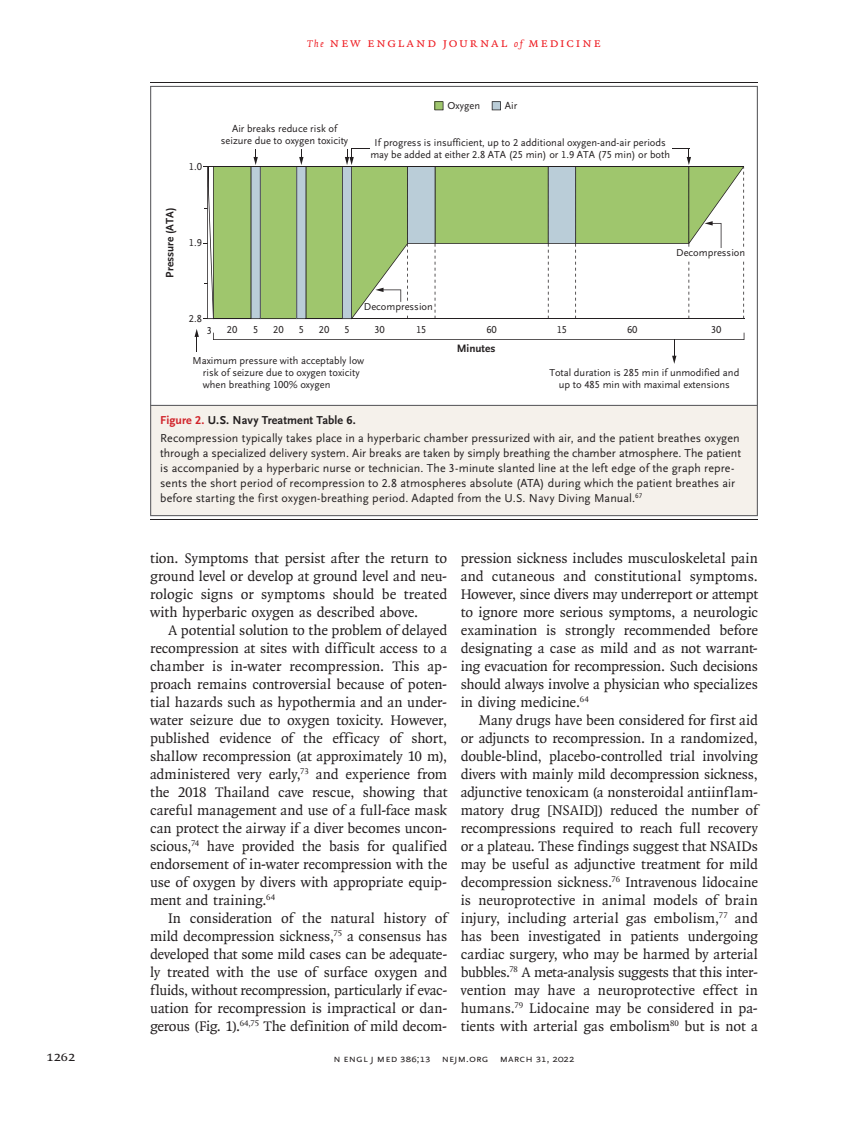
<style>
.page{position:relative;width:851px;height:1134px;background:#fff}
.page>*{position:absolute;margin:0;border:0;box-sizing:border-box;transform-origin:0 0}
.t1{font:15px/18px "OTNEJM Quadraat";letter-spacing:-.005em;color:#231f20;text-align:justify}
.t2{font:14.25px "OTNEJM Quadraat Cap";color:#231f20}
.t3{font:13.5px "OTNEJM Quadraat Cap";letter-spacing:.11em;color:#ee1d23}
.t4{font:12px/15px "OTNEJM Scala Sans LF";letter-spacing:.005em;color:#231f20}
.t5{font:700 11.25px "OTNEJM Scala Sans LF";color:#231f20}
.t6{font:10.8px "OTNEJM Scala Sans LF Cap";letter-spacing:.01em;color:#231f20}
.t7{font:10.5px/12px "OTNEJM Scala Sans LF";color:#231f20;text-align:center}
.s1{font-family:"OTNEJM Quadraat";font-style:italic;font-size:10.5px}
.s2{font-weight:700;color:#d1232a}
.s3{font-weight:700}
.s4{font-family:"OTNEJM Scala Sans LF Small Cap"}
</style>
<div class="page">
<hr style="left:150px;top:519px;width:608px;height:1px;background:#231f20">
<hr style="left:150px;top:82px;width:608px;height:1px;background:#231f20">
<div style="left:150px;top:406px;width:608px;height:110px;background:#f5f1eb"></div>
<svg style="left:150px;top:86px;width:608px;height:320px"></svg>
<p class="t3" style="left:307px;top:35px;width:295px"><span class="s1">The</span> new england journal <span class="s1">of</span> medicine</p>
<p class="t7" style="left:189px;top:160px;width:15px">1.0</p>
<p class="t7" style="left:221px;top:123px;width:129px">Air breaks reduce risk of seizure due to oxygen toxicity</p>
<p class="t7" style="left:447px;top:100px;width:34px">Oxygen</p>
<p class="t7" style="left:505px;top:100px;width:14px">Air</p>
<p class="t7" style="left:370px;top:136px;width:301px">If progress is insufficient, up to 2 additional oxygen-and-air periods may be added at either 2.8 ATA (25 min) or 1.9 ATA (75 min) or both</p>
<p class="t5" style="left:164px;top:278px;width:71px;rotate:-90deg">Pressure (ATA)</p>
<p class="t7" style="left:189px;top:237px;width:15px">1.9</p>
<p class="t7" style="left:189px;top:312px;width:15px">2.8</p>
<p class="t7" style="left:364px;top:301px;width:71px">Decompression</p>
<p class="t7" style="left:676px;top:246px;width:71px">Decompression</p>
<p class="t7" style="left:207px;top:325px;width:7px">3</p>
<p class="t7" style="left:227px;top:324px;width:12px">20</p>
<p class="t7" style="left:253px;top:324px;width:7px">5</p>
<p class="t7" style="left:273px;top:324px;width:12px">20</p>
<p class="t7" style="left:299px;top:324px;width:7px">5</p>
<p class="t7" style="left:319px;top:324px;width:12px">20</p>
<p class="t7" style="left:344px;top:324px;width:7px">5</p>
<p class="t7" style="left:374px;top:324px;width:12px">30</p>
<p class="t7" style="left:416px;top:324px;width:12px">15</p>
<p class="t7" style="left:486px;top:324px;width:12px">60</p>
<p class="t7" style="left:556px;top:324px;width:12px">15</p>
<p class="t7" style="left:627px;top:324px;width:12px">60</p>
<p class="t7" style="left:711px;top:324px;width:12px">30</p>
<p class="t5" style="left:456px;top:342px;width:40px">Minutes</p>
<p class="t7" style="left:203px;top:355px;width:163px;text-align:left;text-indent:-10px">Maximum pressure with acceptably low risk of seizure due to oxygen toxicity when breathing 100% oxygen</p>
<p class="t7" style="left:549px;top:367px;width:191px">Total duration is 285 min if unmodified and up to 485 min with maximal extensions</p>
<p class="t4" style="left:160px;top:411px;width:581px;line-height:18px"><span class="s2">Figure 2.</span> <span class="s3">U.S. Navy Treatment Table 6.<br></span>Recompression typically takes place in a hyperbaric chamber pressurized with air, and the patient breathes oxygen</p>
<p class="t4" style="left:160px;top:445px;width:582px">through a specialized delivery system. Air breaks are taken by simply breathing the chamber atmosphere. The patient is accompanied by a hyperbaric nurse or technician. The 3-minute slanted line at the left edge of the graph repre&shy;sents the short period of recompression to 2.8 atmospheres absolute (ATA) during which the patient breathes air before starting the first oxygen-breathing period. Adapted from the U.S. Navy Diving Manual.<sup>67</sup></p>
<p class="t1" style="left:150px;top:549px;width:298px">tion. Symptoms that persist after the return to ground level or develop at ground level and neu&shy;rologic signs or symptoms should be treated with hyperbaric oxygen as described above.</p>
<p class="t1" style="left:150px;top:621px;width:299px;text-indent:18px">A potential solution to the problem of delayed recompression at sites with difficult access to a chamber is in-water recompression. This ap&shy;proach remains controversial because of poten&shy;tial hazards such as hypothermia and an under&shy;water seizure due to oxygen toxicity. However, published evidence of the efficacy of short, shallow recompression (at approximately 10 m), administered very early,<sup>73</sup> and experience from the 2018 Thailand cave rescue, showing that careful management and use of a full-face mask can protect the airway if a diver becomes uncon&shy;scious,<sup>74</sup> have provided the basis for qualified endorsement of in-water recompression with the use of oxygen by divers with appropriate equip&shy;ment and training.<sup>64</sup></p>
<p class="t1" style="left:150px;top:909px;width:299px;text-indent:18px">In consideration of the natural history of mild decompression sickness,<sup>75</sup> a consensus has developed that some mild cases can be adequate&shy;ly treated with the use of surface oxygen and fluids, without recompression, particularly if evac&shy;uation for recompression is impractical or dan&shy;gerous (Fig. 1).<sup>64,75</sup> The definition of mild decom-</p>
<p class="t1" style="left:460px;top:549px;width:299px">pression sickness includes musculoskeletal pain and cutaneous and constitutional symptoms.<br>However, since divers may underreport or attempt to ignore more serious symptoms, a neurologic examination is strongly recommended before designating a case as mild and as not warrant&shy;ing evacuation for recompression. Such decisions should always involve a physician who specializes in diving medicine.<sup>64</sup></p>
<p class="t1" style="left:460px;top:711px;width:299px;text-indent:18px">Many drugs have been considered for first aid or adjuncts to recompression. In a randomized, double-blind, placebo-controlled trial involving divers with mainly mild decompression sickness, adjunctive tenoxicam (a nonsteroidal antiinflam&shy;matory drug [NSAID]) reduced the number of recompressions required to reach full recovery or a plateau. These findings suggest that NSAIDs may be useful as adjunctive treatment for mild decompression sickness.<sup>76</sup> Intravenous lidocaine is neuroprotective in animal models of brain injury, including arterial gas embolism,<sup>77</sup> and has been investigated in patients undergoing cardiac surgery, who may be harmed by arterial bubbles.<sup>78</sup> A meta-analysis suggests that this inter&shy;vention may have a neuroprotective effect in humans.<sup>79</sup> Lidocaine may be considered in pa&shy;tients with arterial gas embolism<sup>80</sup> but is not a</p>
<p class="t2" style="left:46px;top:1048px;width:30px">1262</p>
<p class="t6" style="left:333px;top:1053px;width:243px">n engl j med 386;13 nejm.org <span class="s4">March 31, 2022</span></p>
</div>
